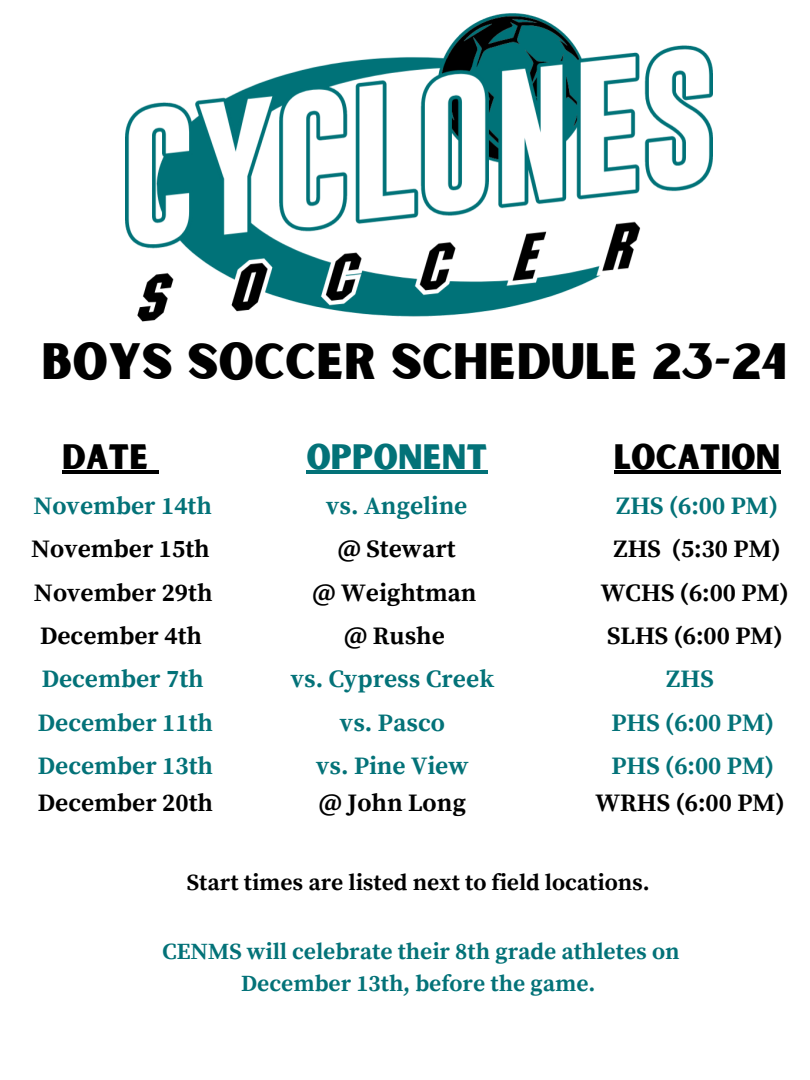
<style>
.page{position:relative;width:810px;height:1080px;background:#fff}
.page>*{position:absolute;margin:0;border:0;box-sizing:border-box;transform-origin:0 0}
.t1{font:48.88px "Sunborn Sans One";color:#000}
.t2{font:33.75px "Sunborn Sans One";color:#000}
.t3{font:33.75px "Sunborn Sans One";color:#037278}
.t4{font:700 25px "Source Serif Pro";color:#037278}
.t5{font:700 25px "Source Serif Pro";color:#000}
.t6{font:700 25px "Source Serif Pro";color:#010101}
.t7{font:700 23.12px/32.4px "Source Serif Pro";color:#037278;text-align:center}
.t8{font:700 23.12px "Source Serif Pro";color:#010101}
</style>
<div class="page">
<img style="left:125px;top:13px;width:587px;height:309px">
<hr style="left:62px;top:470px;width:87px;height:4px;background:#000">
<hr style="left:149px;top:470px;width:10px;height:4px;background:#000">
<hr style="left:306px;top:470px;width:181px;height:4px;background:#037278">
<hr style="left:614px;top:470px;width:166px;height:4px;background:#000">
<p class="t1" style="left:42px;top:330px;width:747px">BOYS SOCCER SCHEDULE 23-24</p>
<p class="t2" style="left:62px;top:435px;width:88px">DATE</p>
<p class="t3" style="left:306px;top:435px;width:183px">OPPONENT</p>
<p class="t2" style="left:614px;top:435px;width:168px">LOCATION</p>
<p class="t4" style="left:33px;top:491px;width:180px">November 14th</p>
<p class="t4" style="left:326px;top:491px;width:143px">vs. Angeline</p>
<p class="t4" style="left:616px;top:491px;width:163px">ZHS (6:00 PM)</p>
<p class="t5" style="left:31px;top:535px;width:180px">November 15th</p>
<p class="t5" style="left:338px;top:535px;width:120px">@ Stewart</p>
<p class="t5" style="left:613px;top:535px;width:169px">ZHS (5:30 PM)</p>
<p class="t6" style="left:34px;top:578px;width:180px">November 29th</p>
<p class="t5" style="left:312px;top:578px;width:166px">@ Weightman</p>
<p class="t5" style="left:601px;top:578px;width:189px">WCHS (6:00 PM)</p>
<p class="t5" style="left:40px;top:621px;width:163px">December 4th</p>
<p class="t5" style="left:344px;top:621px;width:102px">@ Rushe</p>
<p class="t5" style="left:607px;top:621px;width:177px">SLHS (6:00 PM)</p>
<p class="t4" style="left:42px;top:664px;width:163px">December 7th</p>
<p class="t4" style="left:291px;top:664px;width:205px">vs. Cypress Creek</p>
<p class="t4" style="left:666px;top:664px;width:49px">ZHS</p>
<p class="t4" style="left:38px;top:708px;width:177px">December 11th</p>
<p class="t4" style="left:340px;top:708px;width:106px">vs. Pasco</p>
<p class="t4" style="left:611px;top:708px;width:164px">PHS (6:00 PM)</p>
<p class="t4" style="left:38px;top:751px;width:177px">December 13th</p>
<p class="t4" style="left:316px;top:751px;width:154px">vs. Pine View</p>
<p class="t4" style="left:611px;top:751px;width:164px">PHS (6:00 PM)</p>
<p class="t5" style="left:38px;top:788px;width:177px">December 20th</p>
<p class="t5" style="left:319px;top:788px;width:149px">@ John Long</p>
<p class="t5" style="left:596px;top:788px;width:190px">WRHS (6:00 PM)</p>
<p class="t8" style="left:187px;top:869px;width:464px">Start times are listed next to field locations.</p>
<p class="t7" style="left:162px;top:936px;width:519px">CENMS will celebrate their 8th grade athletes on<br>December 13th, before the game.</p>
</div>
